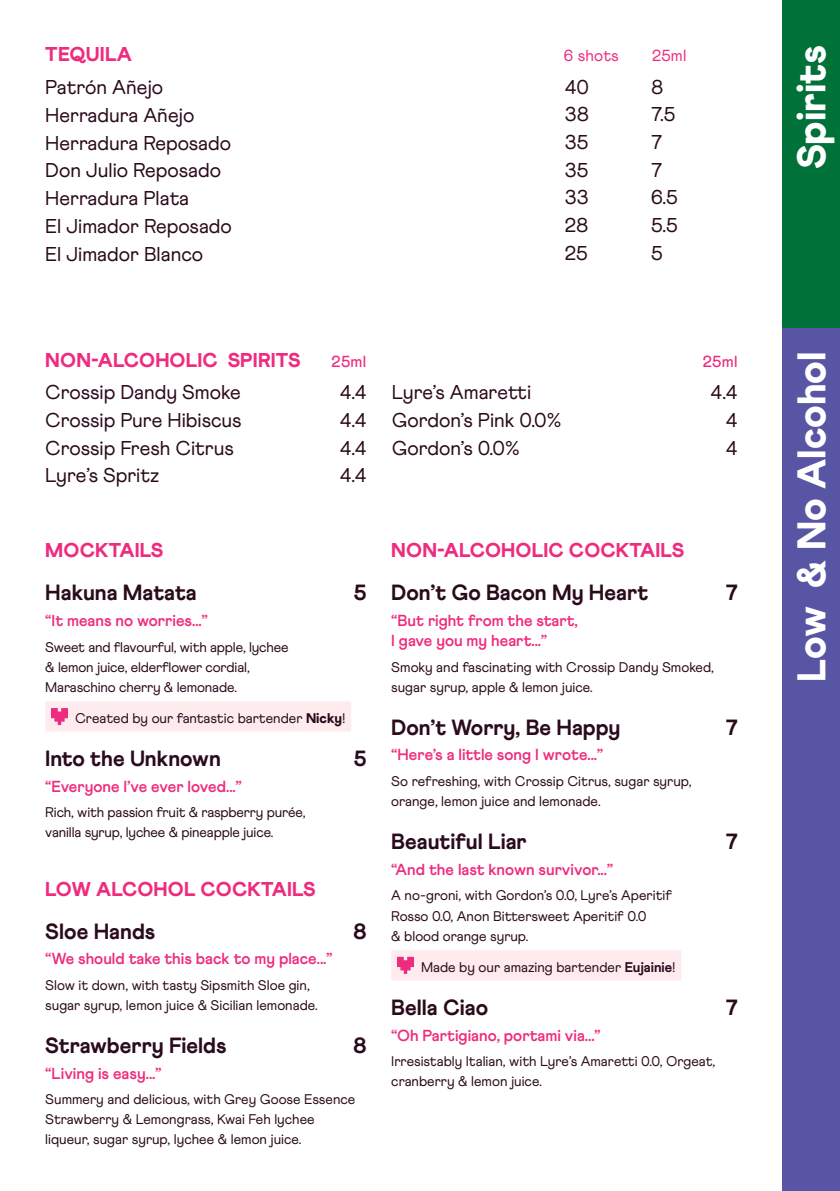
<style>
.page{position:relative;width:840px;height:1191px;background:#fff}
.page>*{position:absolute;margin:0;border:0;box-sizing:border-box;transform-origin:0 0}
.Section{font:900 40px "Athletics";color:#fff}
.Cocktail_Name{font:800 22px "Athletics";color:#2a0b1b}
.Drink{font:20px "Athletics";color:#2a0b1b}
.Drink_Type{font:900 20px "Athletics";letter-spacing:.01em;color:#ee2c7f}
.Drink_lyric{font:700 16px/20px "Athletics";color:#ee2c7f}
.Drink_Type-2{font:16px "Athletics";letter-spacing:.01em;color:#ee2c7f}
.Drink_Type-3{font:500 16px "Athletics";letter-spacing:.01em;color:#ee2c7f}
.Drink_Description{font:14px/20px "Athletics";color:#2a0b1b}
.Bartender{font:14px "Athletics";color:#2a0b1b}
.s1{font-weight:900}
.s2{font-weight:800}
</style>
<div class="page">
<div style="left:781px;top:0;width:58px;height:547px;background:#007138"></div>
<div style="left:781px;top:329px;width:58px;height:862px;background:#5855a4"></div>
<div style="left:391px;top:950px;width:290px;height:30px;background:#fdebee"></div>
<svg style="left:397px;top:956px;width:17px;height:17px"></svg>
<div style="left:45px;top:701px;width:306px;height:30px;background:#fdebee"></div>
<svg style="left:51px;top:708px;width:17px;height:17px"></svg>
<p class="Drink_Type" style="left:45px;top:42px;width:88px">TEQUILA</p>
<p class="Drink_Type-2" style="left:563px;top:46px;width:56px">6 shots</p>
<p class="Drink_Type-2" style="left:651px;top:46px;width:36px">25ml</p>
<p class="Drink" style="left:45px;top:76px;width:119px">Patrón Añejo</p>
<p class="Drink" style="left:45px;top:104px;width:150px">Herradura Añejo</p>
<p class="Drink" style="left:45px;top:131px;width:187px">Herradura Reposado</p>
<p class="Drink" style="left:45px;top:159px;width:177px">Don Julio Reposado</p>
<p class="Drink" style="left:45px;top:187px;width:145px">Herradura Plata</p>
<p class="Drink" style="left:45px;top:214px;width:188px">El Jimador Reposado</p>
<p class="Drink" style="left:45px;top:242px;width:159px">El Jimador Blanco</p>
<p class="Drink" style="left:564px;top:75px;width:26px">40</p>
<p class="Drink" style="left:564px;top:103px;width:26px">38</p>
<p class="Drink" style="left:564px;top:130px;width:25px">35</p>
<p class="Drink" style="left:564px;top:158px;width:25px">35</p>
<p class="Drink" style="left:564px;top:186px;width:25px">33</p>
<p class="Drink" style="left:564px;top:214px;width:25px">28</p>
<p class="Drink" style="left:564px;top:241px;width:25px">25</p>
<p class="Drink" style="left:651px;top:75px;width:14px">8</p>
<p class="Drink" style="left:651px;top:103px;width:26px">7.5</p>
<p class="Drink" style="left:651px;top:130px;width:13px">7</p>
<p class="Drink" style="left:651px;top:158px;width:13px">7</p>
<p class="Drink" style="left:651px;top:186px;width:28px">6.5</p>
<p class="Drink" style="left:651px;top:214px;width:28px">5.5</p>
<p class="Drink" style="left:651px;top:241px;width:13px">5</p>
<p class="Drink_Type" style="left:45px;top:348px;width:257px">NON-ALCOHOLIC SPIRITS</p>
<p class="Drink_Type-3" style="left:331px;top:352px;width:36px">25ml</p>
<p class="Drink_Type-3" style="left:702px;top:352px;width:36px">25ml</p>
<p class="Drink" style="left:391px;top:381px;width:141px">Lyre’s Amaretti</p>
<p class="Drink" style="left:710px;top:381px;width:29px">4.4</p>
<p class="Drink" style="left:391px;top:408px;width:171px">Gordon’s Pink 0.0%</p>
<p class="Drink" style="left:725px;top:408px;width:13px">4</p>
<p class="Drink" style="left:391px;top:436px;width:129px">Gordon’s 0.0%</p>
<p class="Drink" style="left:725px;top:436px;width:13px">4</p>
<p class="Drink" style="left:45px;top:381px;width:197px">Crossip Dandy Smoke</p>
<p class="Drink" style="left:339px;top:381px;width:29px">4.4</p>
<p class="Drink" style="left:45px;top:408px;width:198px">Crossip Pure Hibiscus</p>
<p class="Drink" style="left:339px;top:408px;width:29px">4.4</p>
<p class="Drink" style="left:45px;top:436px;width:190px">Crossip Fresh Citrus</p>
<p class="Drink" style="left:339px;top:436px;width:29px">4.4</p>
<p class="Drink" style="left:45px;top:464px;width:115px">Lyre’s Spritz</p>
<p class="Drink" style="left:339px;top:464px;width:29px">4.4</p>
<p class="Drink_Type" style="left:45px;top:538px;width:119px">MOCKTAILS</p>
<p class="Cocktail_Name" style="left:45px;top:579px;width:153px">Hakuna Matata</p>
<p class="Cocktail_Name" style="left:353px;top:579px;width:14px">5</p>
<p class="Drink_lyric" style="left:45px;top:610px;width:164px">“It means no worries...”</p>
<p class="Drink_Description" style="left:45px;top:637px;width:245px">Sweet and flavourful, with apple, lychee &amp; lemon juice, elderflower cordial,<br>Maraschino cherry &amp; lemonade.</p>
<p class="Bartender" style="left:75px;top:710px;width:272px">Created by our fantastic bartender <span class="s1">Nicky</span>!</p>
<p class="Cocktail_Name" style="left:45px;top:745px;width:177px">Into the Unknown</p>
<p class="Cocktail_Name" style="left:353px;top:745px;width:14px">5</p>
<p class="Drink_lyric" style="left:45px;top:776px;width:198px">“Everyone I’ve ever loved...”</p>
<p class="Drink_Description" style="left:45px;top:802px;width:262px">Rich, with passion fruit &amp; raspberry purée, vanilla syrup, lychee &amp; pineapple juice.</p>
<p class="Drink_Type" style="left:45px;top:876px;width:272px">LOW ALCOHOL COCKTAILS</p>
<p class="Cocktail_Name" style="left:45px;top:917px;width:111px">Sloe Hands</p>
<p class="Cocktail_Name" style="left:353px;top:917px;width:15px">8</p>
<p class="Drink_lyric" style="left:45px;top:949px;width:288px">“We should take this back to my place...”</p>
<p class="Drink_Description" style="left:45px;top:975px;width:274px">Slow it down, with tasty Sipsmith Sloe gin, sugar syrup, lemon juice &amp; Sicilian lemonade.</p>
<p class="Cocktail_Name" style="left:45px;top:1032px;width:182px">Strawberry Fields</p>
<p class="Cocktail_Name" style="left:353px;top:1032px;width:15px">8</p>
<p class="Drink_lyric" style="left:45px;top:1063px;width:118px">“Living is easy...”</p>
<p class="Drink_Description" style="left:45px;top:1089px;width:311px">Summery and delicious, with Grey Goose Essence<br>Strawberry &amp; Lemongrass, Kwai Feh lychee liqueur, sugar syrup, lychee &amp; lemon juice.</p>
<p class="Drink_Type" style="left:391px;top:538px;width:294px">NON-ALCOHOLIC COCKTAILS</p>
<p class="Cocktail_Name" style="left:391px;top:579px;width:258px">Don’t Go Bacon My Heart</p>
<p class="Cocktail_Name" style="left:725px;top:579px;width:14px">7</p>
<p class="Drink_lyric" style="left:391px;top:610px;width:188px">“But right from the start,<br>I gave you my heart...”</p>
<p class="Drink_Description" style="left:391px;top:657px;width:324px">Smoky and fascinating with Crossip Dandy Smoked, sugar syrup, apple &amp; lemon juice.</p>
<p class="Cocktail_Name" style="left:391px;top:714px;width:231px">Don’t Worry, Be Happy</p>
<p class="Cocktail_Name" style="left:725px;top:714px;width:14px">7</p>
<p class="Drink_lyric" style="left:391px;top:745px;width:213px">“Here’s a little song I wrote...”</p>
<p class="Drink_Description" style="left:391px;top:771px;width:301px">So refreshing, with Crossip Citrus, sugar syrup, orange, lemon juice and lemonade.</p>
<p class="Cocktail_Name" style="left:391px;top:828px;width:137px">Beautiful Liar</p>
<p class="Cocktail_Name" style="left:725px;top:828px;width:14px">7</p>
<p class="Drink_lyric" style="left:391px;top:859px;width:223px">“And the last known survivor...”</p>
<p class="Drink_Description" style="left:391px;top:885px;width:282px">A no-groni, with Gordon’s 0.0, Lyre’s Aperitif<br>Rosso 0.0, Anon Bittersweet Aperitif 0.0<br>&amp; blood orange syrup.</p>
<p class="Bartender" style="left:421px;top:959px;width:256px">Made by our amazing bartender <span class="s2">Eujainie</span>!</p>
<p class="Cocktail_Name" style="left:391px;top:994px;width:98px">Bella Ciao</p>
<p class="Cocktail_Name" style="left:725px;top:994px;width:14px">7</p>
<p class="Drink_lyric" style="left:391px;top:1025px;width:211px">“Oh Partigiano, portami via...”</p>
<p class="Drink_Description" style="left:391px;top:1051px;width:325px">Irresistably Italian, with Lyre’s Amaretti 0.0, Orgeat, cranberry &amp; lemon juice.</p>
<p class="Section" style="left:786px;top:169px;width:126px;rotate:-90deg">Spirits</p>
<p class="Section" style="left:786px;top:681px;width:331px;rotate:-90deg">Low &amp; No Alcohol</p>
</div>
